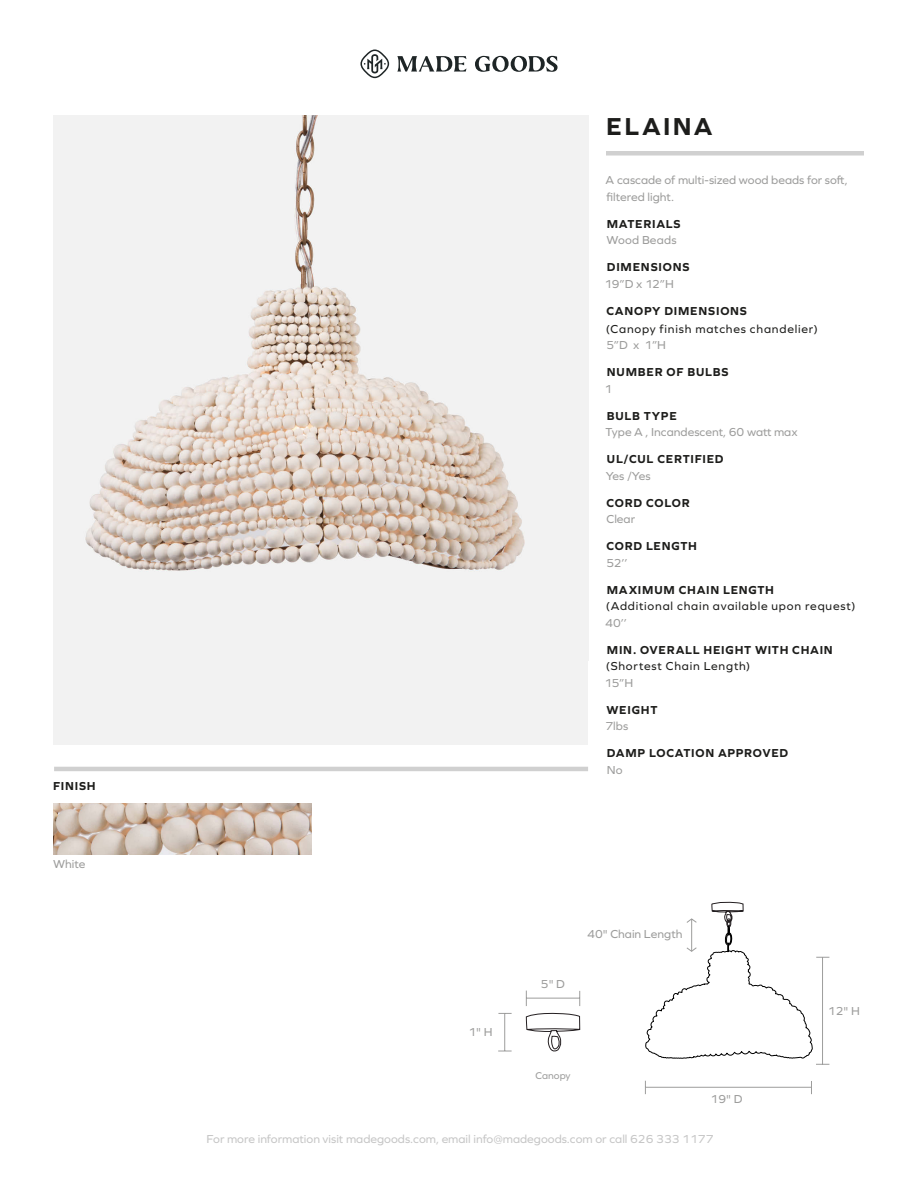
<style>
.page{position:relative;width:918px;height:1188px;background:#fff}
.page>*{position:absolute;margin:0;border:0;box-sizing:border-box;transform-origin:0 0}
.t1{font:700 25.5px "Graphie";letter-spacing:.095em;color:#1d1d1b}
.t2{font:12px/16.5px "Graphie";color:#9d9d9c}
.t3{font:700 12px "Graphie";letter-spacing:.065em;color:#1d1d1b}
.t4{font:12px "Graphie";letter-spacing:.065em;color:#1d1d1b}
.t5{font:12px "Graphie";color:#c6c6c6}
.t6{font:10.2px "Graphie";color:#9d9d9c}
</style>
<div class="page">
<div style="left:606px;top:151px;width:258px;height:5px;background:#d0d0d0"></div>
<svg style="left:397px;top:56px;width:161px;height:16px"></svg>
<svg style="left:360px;top:50px;width:29px;height:28px"></svg>
<hr style="left:645px;top:1087px;width:166px;height:1px;background:#9d9d9c">
<svg style="left:811px;top:1081px;width:1px;height:13px"></svg>
<svg style="left:645px;top:1081px;width:1px;height:13px"></svg>
<div style="left:54px;top:116px;width:534px;height:629px;background:#f2f2f2"></div>
<img style="left:85px;top:116px;width:440px;height:455px">
<hr style="left:54px;top:767px;width:534px;height:4px;background:#d0d0d0">
<img style="left:53px;top:804px;width:258px;height:50px">
<svg style="left:526px;top:991px;width:54px;height:61px"></svg>
<hr style="left:504px;top:1013px;width:1px;height:38px;background:#9d9d9c">
<svg style="left:498px;top:1013px;width:14px;height:1px"></svg>
<svg style="left:498px;top:1051px;width:14px;height:1px"></svg>
<svg style="left:645px;top:901px;width:184px;height:164px"></svg>
<p class="t3" style="left:53px;top:779px;width:44px">FINISH</p>
<p class="t2" style="left:53px;top:856px;width:34px">White</p>
<h1 class="t1" style="left:606px;top:111px;width:108px">ELAINA</h1>
<p class="t2" style="left:606px;top:172px;width:244px">A cascade of multi-sized wood beads for soft, filtered light.</p>
<p class="t3" style="left:607px;top:217px;width:75px">MATERIALS</p>
<p class="t2" style="left:607px;top:232px;width:72px">Wood Beads</p>
<p class="t3" style="left:607px;top:260px;width:84px">DIMENSIONS</p>
<p class="t2" style="left:605px;top:275px;width:71px">19”D x 12”H</p>
<p class="t3" style="left:607px;top:304px;width:142px">CANOPY DIMENSIONS</p>
<p class="t4" style="left:606px;top:322px;width:214px">(Canopy finish matches chandelier)</p>
<p class="t2" style="left:606px;top:337px;width:61px">5”D x 1”H</p>
<p class="t3" style="left:607px;top:365px;width:123px">NUMBER OF BULBS</p>
<p class="t2" style="left:605px;top:380px;width:9px">1</p>
<p class="t3" style="left:607px;top:409px;width:71px">BULB TYPE</p>
<p class="t2" style="left:606px;top:424px;width:194px">Type A , Incandescent, 60 watt max</p>
<p class="t3" style="left:607px;top:452px;width:118px">UL/CUL CERTIFIED</p>
<p class="t2" style="left:606px;top:467px;width:46px">Yes /Yes</p>
<p class="t3" style="left:607px;top:496px;width:85px">CORD COLOR</p>
<p class="t2" style="left:607px;top:511px;width:30px">Clear</p>
<p class="t3" style="left:607px;top:539px;width:92px">CORD LENGTH</p>
<p class="t2" style="left:606px;top:554px;width:23px">52’’</p>
<p class="t3" style="left:607px;top:583px;width:169px">MAXIMUM CHAIN LENGTH</p>
<p class="t4" style="left:606px;top:599px;width:251px">(Additional chain available upon request)</p>
<p class="t2" style="left:605px;top:614px;width:23px">40’’</p>
<p class="t3" style="left:607px;top:643px;width:227px">MIN. OVERALL HEIGHT WITH CHAIN</p>
<p class="t4" style="left:606px;top:659px;width:146px">(Shortest Chain Length)</p>
<p class="t2" style="left:605px;top:674px;width:30px">15”H</p>
<p class="t3" style="left:607px;top:703px;width:52px">WEIGHT</p>
<p class="t2" style="left:605px;top:718px;width:25px">7lbs</p>
<p class="t3" style="left:607px;top:746px;width:183px">DAMP LOCATION APPROVED</p>
<p class="t2" style="left:607px;top:761px;width:17px">No</p>
<p class="t2" style="left:469px;top:1023px;width:26px">1" H</p>
<p class="t2" style="left:541px;top:976px;width:26px">5" D</p>
<p class="t2" style="left:587px;top:925px;width:97px">40" Chain Length</p>
<p class="t6" style="left:536px;top:1070px;width:37px">Canopy</p>
<p class="t2" style="left:711px;top:1090px;width:33px">19" D</p>
<p class="t5" style="left:207px;top:1132px;width:508px">For more information visit madegoods.com, email info@madegoods.com or call 626 333 1177</p>
<p class="t2" style="left:828px;top:1002px;width:33px">12" H</p>
</div>
